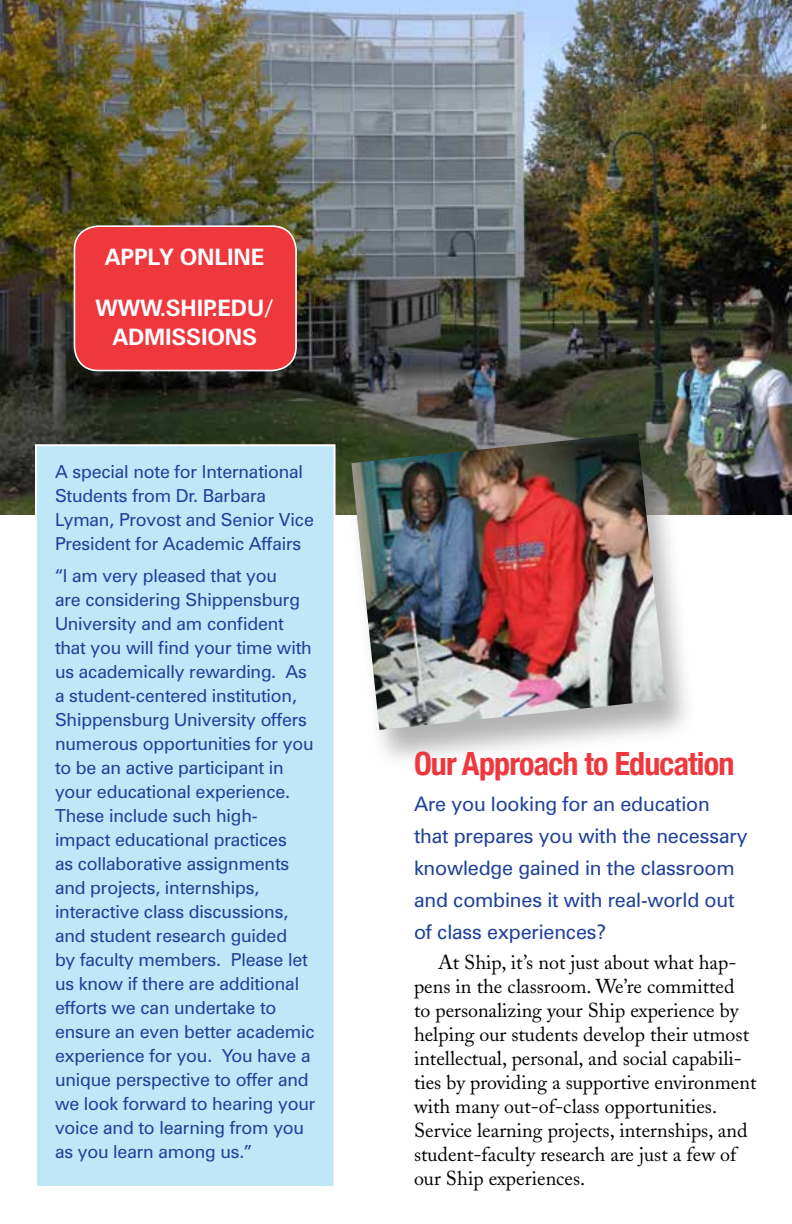
<style>
.page{position:relative;width:792px;height:1224px;background:#fff}
.page>*{position:absolute;margin:0;border:0;box-sizing:border-box;transform-origin:0 0}
.t1{font:700 condensed 32px "Helvetica Neue";letter-spacing:-.025em;color:#ef373e}
.t2{font:700 22.6px/29.2px "Zurich BT";letter-spacing:-.01em;color:#fff}
.t3{font:20px/24px "Adobe Caslon";color:#000}
.t4{font:20px/32px "Zurich BT";letter-spacing:-.01em;color:#20419b}
.t5{font:18px/24px "Zurich BT";letter-spacing:-.01em;color:#20419b}
</style>
<div class="page">
<img style="left:0;top:0;width:792px;height:514px">
<div style="left:74px;top:226px;width:222px;height:145px;background:#ef373e;border-radius:24px"></div>
<div style="left:74px;top:225px;width:223px;height:146px;border:2px solid #fff;border-radius:24px"></div>
<div style="left:344px;top:434px;width:353px;height:336px;background:#000;opacity:.3"></div>
<img style="left:351px;top:433px;width:315px;height:297px">
<div style="left:36px;top:445px;width:299px;height:742px;background:#bfe7f7"></div>
<div style="left:35px;top:444px;width:301px;height:744px;border:2px solid #fff"></div>
<p class="t2" style="left:105px;top:242px;width:161px">APPLY ONLINE</p>
<p class="t2" style="left:112px;top:293px;width:163px;text-indent:-17px">WWW.SHIP.EDU/<br>ADMISSION</p>
<p class="t2" style="left:242px;top:322px;width:16px">S</p>
<p class="t5" style="left:55px;top:459px;width:260px">A special note for International<br>Students from Dr. Barbara<br>Lyman, Provost and Senior Vice<br>President for Academic Affairs</p>
<p class="t5" style="left:55px;top:563px;width:262px">“I am very pleased that you<br>are considering Shippensburg<br>University and am confident that you will find your time with us academically rewarding. As a student-centered institution,<br>Shippensburg University offers numerous opportunities for you to be an active participant in your educational experience.<br>These include such high&shy;impact educational practices<br>as collaborative assignments and projects, internships, interactive class discussions, and student research guided<br>by faculty members. Please let us know if there are additional efforts we can undertake to ensure an even better academic experience for you. You have a unique perspective to offer and we look forward to hearing your voice and to learning from you as you learn among us.”</p>
<h1 class="t1" style="left:414px;top:745px;width:322px">Our Approach to Education</h1>
<p class="t4" style="left:414px;top:788px;width:335px">Are you looking for an education that prepares you with the necessary knowledge gained in the classroom and combines it with real-world out of class experiences?</p>
<p class="t3" style="left:414px;top:951px;width:344px;text-indent:24px">At Ship, it’s not just about what hap&shy;pens in the classroom. We’re committed<br>to personalizing your Ship experience by helping our students develop their utmost intellectual, personal, and social capabili&shy;ties by providing a supportive environment with many out-of-class opportunities.<br>Service learning projects, internships, and student-faculty research are just a few of our Ship experiences.</p>
</div>
